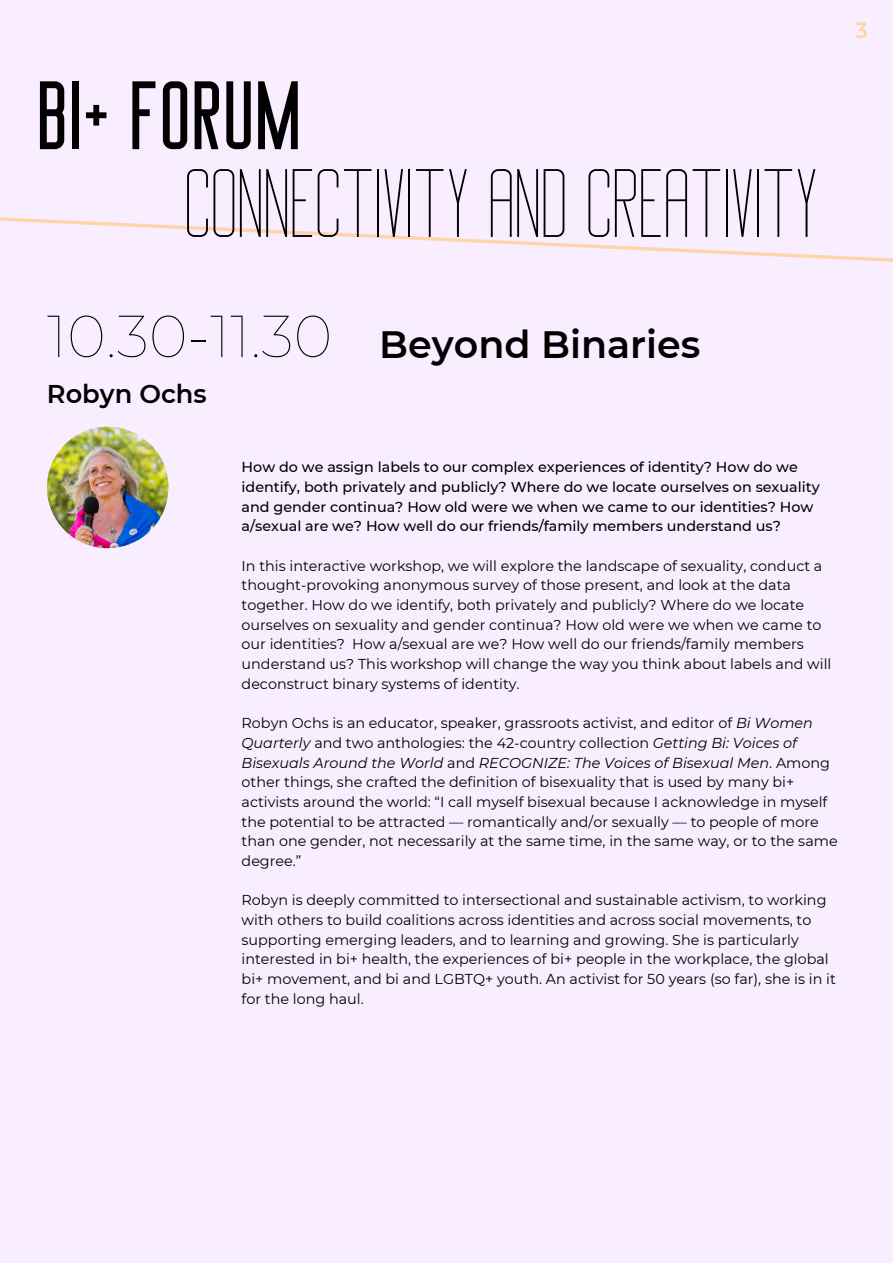
<style>
.page{position:relative;width:893px;height:1263px;background:#f8eeff}
.page>*{position:absolute;margin:0;border:0;box-sizing:border-box;transform-origin:0 0}
.t1{font:300 92.55px "Big Stem";color:#000}
.t2{font:92.55px "Big Stem";color:#000}
.t3{font:100 59.18px "Montserrat";color:#000}
.t4{font:600 38.03px "Montserrat";color:#000}
.t5{font:600 25.65px "Montserrat";color:#000}
.t6{font:600 21.98px "Montserrat";color:#ffd4a7}
.t7{font:14.33px/19.6px "Montserrat";color:#000}
.t8{font:500 14.33px/19.6px "Montserrat";color:#000}
.s1{font-style:italic}
</style>
<div class="page">
<svg style="left:0;top:217px;width:893px;height:45px"></svg>
<img style="left:47px;top:427px;width:121px;height:121px;border-radius:50%">
<p class="t2" style="left:36px;top:80px;width:267px">BI+ FORUM</p>
<p class="t1" style="left:184px;top:167px;width:635px">CONNECTIVITY AND CREATIVITY</p>
<p class="t6" style="left:855px;top:17px;width:14px">3</p>
<p class="t3" style="left:47px;top:300px;width:287px">10.30-11.30</p>
<p class="t5" style="left:47px;top:378px;width:161px">Robyn Ochs</p>
<p class="t4" style="left:379px;top:321px;width:323px">Beyond Binaries</p>
<p class="t8" style="left:242px;top:457px;width:579px">How do we assign labels to our complex experiences of identity? How do we identify, both privately and publicly? Where do we locate ourselves on sexuality and gender continua? How old were we when we came to our identities? How a/sexual are we? How well do our friends/family members understand us?</p>
<p class="t7" style="left:242px;top:556px;width:591px">In this interactive workshop, we will explore the landscape of sexuality, conduct a thought-provoking anonymous survey of those present, and look at the data together. How do we identify, both privately and publicly? Where do we locate ourselves on sexuality and gender continua? How old were we when we came to our identities? How a/sexual are we? How well do our friends/family members understand us? This workshop will change the way you think about labels and will deconstruct binary systems of identity.</p>
<p class="t7" style="left:242px;top:713px;width:573px">Robyn Ochs is an educator, speaker, grassroots activist, and editor of <span class="s1">Bi Women</span></p>
<p class="t7" style="left:242px;top:733px;width:597px"><span class="s1">Quarterly</span> and two anthologies: the 42-country collection <span class="s1">Getting Bi: Voices of Bisexuals Around the World</span> and <span class="s1">RECOGNIZE: The Voices of Bisexual Men</span>. Among other things, she crafted the definition of bisexuality that is used by many bi+ activists around the world: “I call myself bisexual because I acknowledge in myself the potential to be attracted — romantically and/or sexually — to people of more than one gender, not necessarily at the same time, in the same way, or to the same degree.”</p>
<p class="t7" style="left:242px;top:890px;width:595px">Robyn is deeply committed to intersectional and sustainable activism, to working with others to build coalitions across identities and across social movements, to supporting emerging leaders, and to learning and growing. She is particularly interested in bi+ health, the experiences of bi+ people in the workplace, the global bi+ movement, and bi and LGBTQ+ youth. An activist for 50 years (so far), she is in it for the long haul.</p>
</div>
